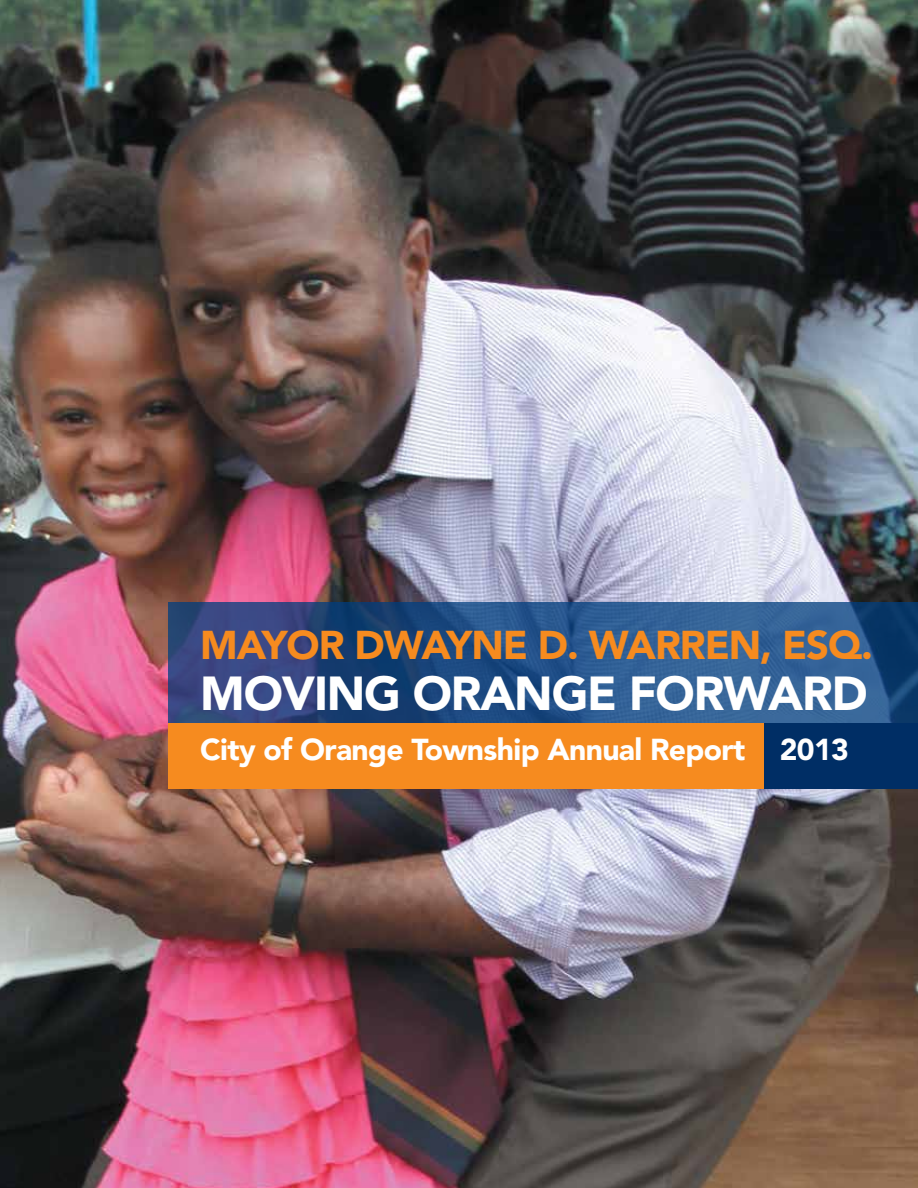
<style>
.page{position:relative;width:918px;height:1188px;background:#fff}
.page>*{position:absolute;margin:0;border:0;box-sizing:border-box;transform-origin:0 0}
.t1{font:900 47.4px "Avenir";letter-spacing:-.025em;color:#fff}
.t2{font:900 39.9px "Avenir";letter-spacing:-.025em;color:#f68b1f}
.t3{font:900 30px "Avenir";letter-spacing:-.02em;color:#fff}
</style>
<div class="page">
<img style="left:0;top:0;width:918px;height:1188px">
<div style="left:168px;top:723px;width:606px;height:65px;background:#f68b1f"></div>
<div style="left:765px;top:723px;width:153px;height:65px;background:#002e65"></div>
<svg style="left:168px;top:603px;width:750px;height:120px;background:#295186"></svg>
<h2 class="t2" style="left:200px;top:621px;width:674px">MAYOR DWAYNE D. WARREN, ESQ.</h2>
<h1 class="t1" style="left:200px;top:665px;width:669px">MOVING ORANGE FORWARD</h1>
<p class="t3" style="left:200px;top:731px;width:650px">City of Orange Township Annual Report 2013</p>
</div>
